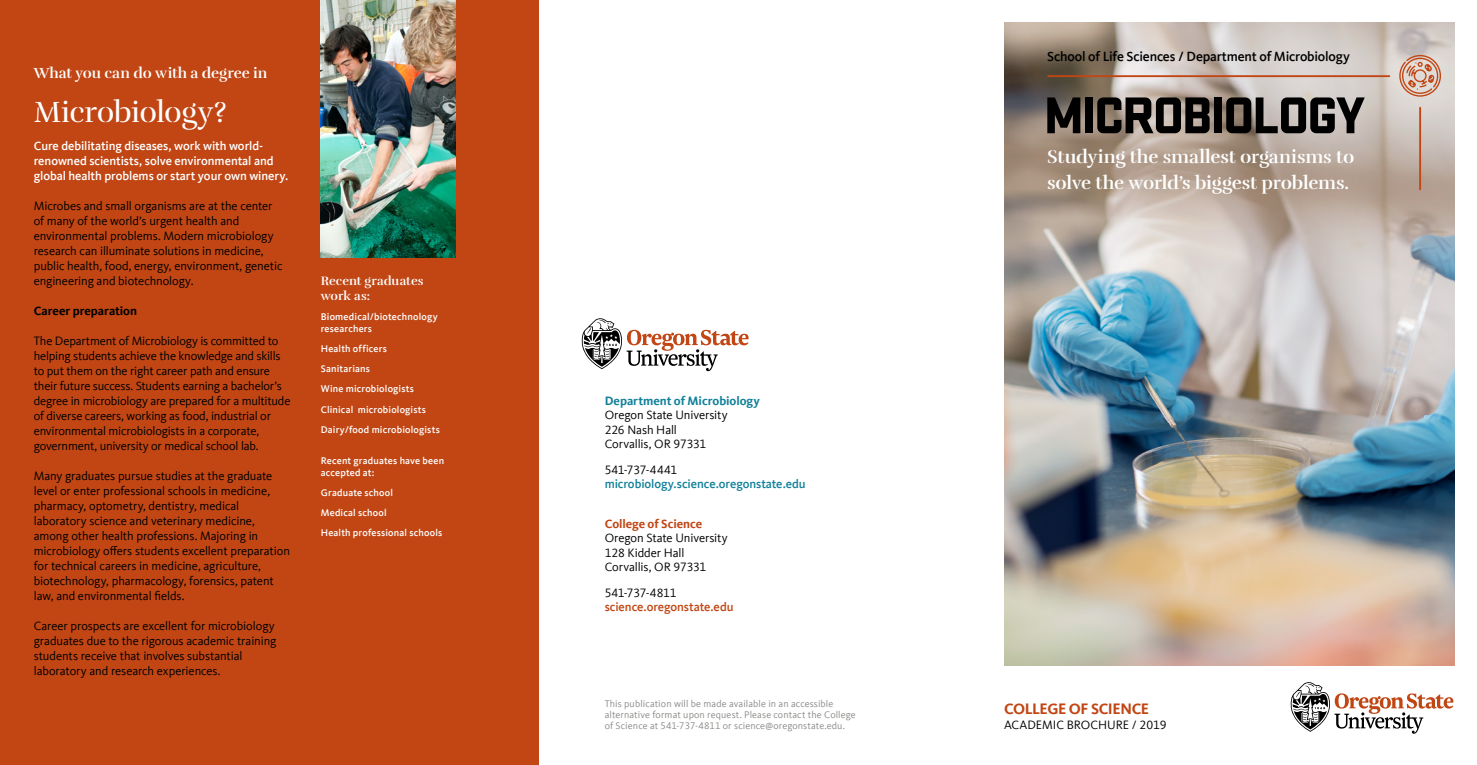
<style>
.page{position:relative;width:1477px;height:765px;background:#fff}
.page>*{position:absolute;margin:0;border:0;box-sizing:border-box;transform-origin:0 0}
.t1{font:900 53.75px "Stratum 2";letter-spacing:-.055em;color:#000}
.t2{font:30px "Rufina Stencil Regular";letter-spacing:-.02em;color:#fff}
.t3{font:18.75px/26.2px "Rufina Stencil Bold";letter-spacing:-.01em;color:#fff}
.t4{font:700 15.62px "Kievit Offc";letter-spacing:-.03em;color:#c14614}
.t5{font:15px "Rufina Stencil Bold";letter-spacing:-.005em;color:#fff}
.t6{font:500 13.75px "Kievit Offc";letter-spacing:-.015em;color:#000}
.t7{font:12.5px/15px "Kievit Offc";letter-spacing:-.01em;color:#000}
.t8{font:500 12.5px/15px "Kievit Offc";letter-spacing:-.005em;color:#fff}
.t9{font:500 12.5px "Kievit Offc";letter-spacing:-.005em;color:#128199}
.t10{font:700 12.5px "Kievit Offc";letter-spacing:-.005em;color:#128199}
.t11{font:500 12.5px "Kievit Offc";letter-spacing:-.005em;color:#c14614}
.t12{font:12.5px/15px "Rufina Stencil Bold";letter-spacing:.005em;color:#fff}
.t13{font:700 12.5px "Kievit Offc";color:#000}
.t14{font:700 12.5px "Kievit Offc";letter-spacing:-.005em;color:#c14614}
.t15{font:500 10px/20.2px "Kievit Offc";letter-spacing:.015em;color:#fff}
.t16{font:10px/11.2px "Kievit Offc";letter-spacing:.01em;color:#8b8d88}
</style>
<div class="page">
<div style="left:0;top:0;width:538px;height:765px;background:#c14614"></div>
<img style="left:321px;top:0;width:134px;height:257px">
<img style="left:1004px;top:22px;width:450px;height:643px">
<svg style="left:581px;top:318px;width:167px;height:53px"></svg>
<svg style="left:1290px;top:682px;width:162px;height:52px"></svg>
<hr style="left:1418px;top:108px;width:2px;height:81px;background:#c14614">
<hr style="left:1047px;top:75px;width:341px;height:2px;background:#c14614">
<svg style="left:1398px;top:54px;width:43px;height:43px;background:#d5ad9b"></svg>
<p class="t5" style="left:34px;top:64px;width:235px">What you can do with a degree in</p>
<h2 class="t2" style="left:34px;top:94px;width:195px">Microbiology?</h2>
<p class="t8" style="left:34px;top:138px;width:256px">Cure debilitating diseases, work with world&shy;renowned scientists, solve environmental and global health problems or start your own winery.</p>
<p class="t7" style="left:34px;top:199px;width:250px">Microbes and small organisms are at the center of many of the world’s urgent health and environmental problems. Modern microbiology research can illuminate solutions in medicine, public health, food, energy, environment, genetic engineering and biotechnology.</p>
<p class="t13" style="left:34px;top:304px;width:105px">Career preparation</p>
<p class="t7" style="left:34px;top:334px;width:258px">The Department of Microbiology is committed to helping students achieve the knowledge and skills to put them on the right career path and ensure their future success. Students earning a bachelor’s degree in microbiology are prepared for a multitude of diverse careers, working as food, industrial or environmental microbiologists in a corporate, government, university or medical school lab.</p>
<p class="t7" style="left:34px;top:469px;width:258px">Many graduates pursue studies at the graduate level or enter professional schools in medicine, pharmacy, optometry, dentistry, medical laboratory science and veterinary medicine, among other health professions. Majoring in microbiology offers students excellent preparation for technical careers in medicine, agriculture, biotechnology, pharmacology, forensics, patent law, and environmental fields.</p>
<p class="t7" style="left:34px;top:619px;width:244px">Career prospects are excellent for microbiology graduates due to the rigorous academic training students receive that involves substantial laboratory and research experiences.</p>
<p class="t12" style="left:321px;top:273px;width:104px">Recent graduates work as:</p>
<p class="t15" style="left:321px;top:311px;width:118px;line-height:11.2px">Biomedical/biotechnology researchers</p>
<p class="t15" style="left:321px;top:338px;width:120px">Health officers<br>Sanitarians<br>Wine microbiologists<br>Clinical microbiologists<br>Dairy/food microbiologists</p>
<p class="t15" style="left:321px;top:455px;width:125px;line-height:11.2px">Recent graduates have been accepted at:</p>
<p class="t15" style="left:321px;top:482px;width:123px">Graduate school<br>Medical school<br>Health professional schools</p>
<p class="t6" style="left:1047px;top:48px;width:304px">School of Life Sciences / Department of Microbiology</p>
<p class="t10" style="left:604px;top:393px;width:157px">Department of Microbiology</p>
<p class="t7" style="left:604px;top:408px;width:124px;line-height:14.4px">Oregon State University<br>226 Nash Hall<br>Corvallis, OR 97331</p>
<p class="t7" style="left:604px;top:462px;width:74px">541-737-4441</p>
<p class="t9" style="left:604px;top:477px;width:202px">microbiology.science.oregonstate.edu</p>
<p class="t14" style="left:604px;top:516px;width:99px">College of Science</p>
<p class="t7" style="left:604px;top:531px;width:124px;line-height:14.4px">Oregon State University<br>128 Kidder Hall<br>Corvallis, OR 97331</p>
<p class="t7" style="left:604px;top:585px;width:73px">541-737-4811</p>
<p class="t11" style="left:604px;top:600px;width:130px">science.oregonstate.edu</p>
<h1 class="t1" style="left:1043px;top:76px;width:322px">MICROBIOLOGY</h1>
<h3 class="t3" style="left:1047px;top:144px;width:309px">Studying the smallest organisms to solve the world’s biggest problems.</h3>
<p class="t16" style="left:604px;top:698px;width:252px">This publication will be made available in an accessible alternative format upon request. Please contact the College of Science at 541-737-4811 or science@oregonstate.edu.</p>
<p class="t4" style="left:1003px;top:700px;width:147px">COLLEGE OF SCIENCE</p>
<p class="t7" style="left:1003px;top:718px;width:164px">ACADEMIC BROCHURE / 2019</p>
</div>
